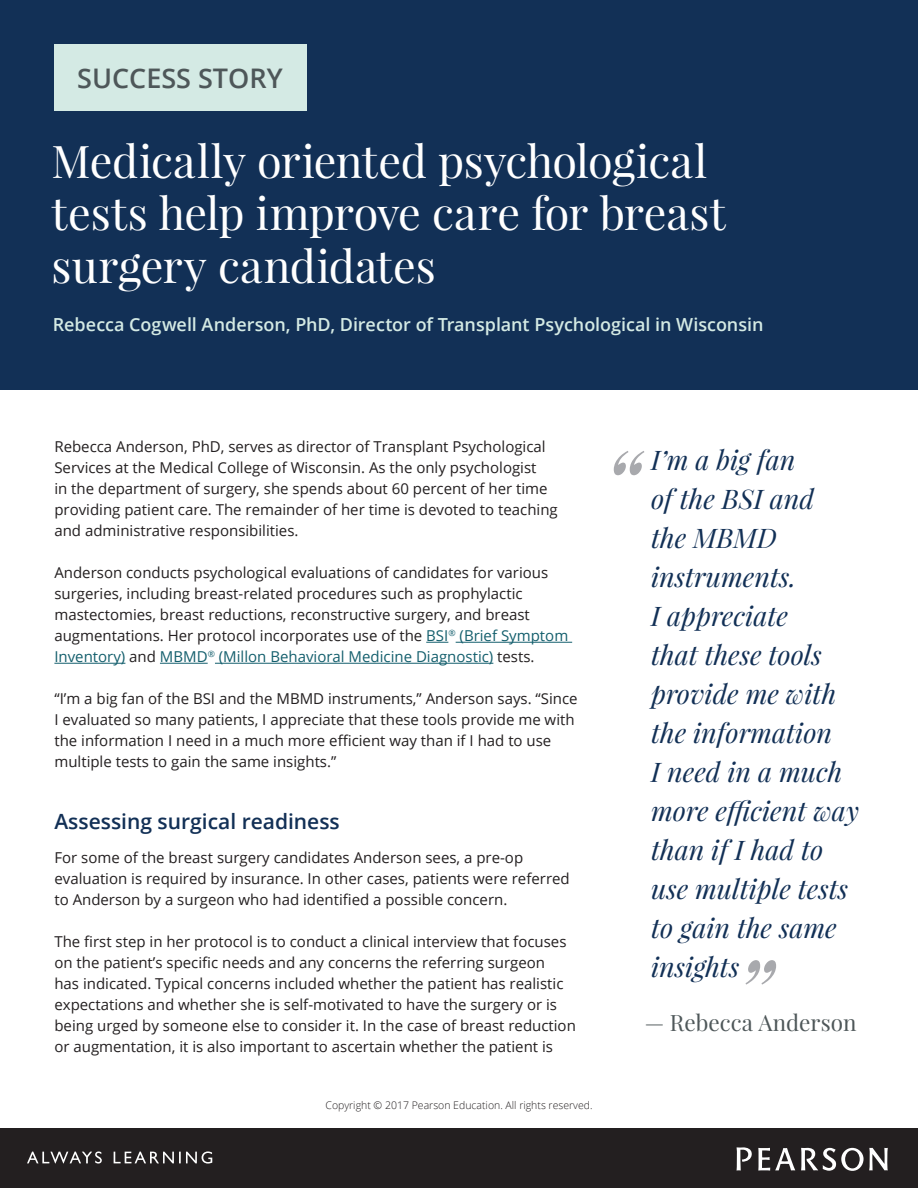
<style>
.page{position:relative;width:918px;height:1188px;background:#fff}
.page>*{position:absolute;margin:0;border:0;box-sizing:border-box;transform-origin:0 0}
.Headline_1{font:45px/52.5px "Playfair Display";letter-spacing:-.005em;color:#fff}
.Quote_Text{font:italic 27px/39px "Playfair Display";color:#123056}
.Success_Stories_Trea{font:600 27px "Open Sans";color:#4e5759}
.Quote_Credit{font:22.5px "Playfair Display";color:#4e5759}
.Sub_Headline{font:600 21px "Open Sans";color:#123056}
.subheader_3{font:600 18px "Open Sans";letter-spacing:-.005em;color:#d4eae4}
.Body_Text{font:15px/21px "Open Sans";color:#231f20}
.t1{font:300 10.5px "Open Sans";color:#231f20}
.s1{color:#145f6d}
</style>
<div class="page">
<div style="left:0;top:0;width:918px;height:390px;background:#123056"></div>
<div style="left:0;top:1128px;width:918px;height:60px;background:#231f20"></div>
<svg style="left:801px;top:1148px;width:87px;height:23px"></svg>
<svg style="left:758px;top:1148px;width:37px;height:23px"></svg>
<svg style="left:737px;top:1147px;width:15px;height:24px"></svg>
<svg style="left:27px;top:1151px;width:185px;height:13px"></svg>
<svg style="left:426px;top:642px;width:22px;height:1px"></svg>
<hr style="left:456px;top:642px;width:116px;height:1px;background:#145f6d">
<hr style="left:54px;top:663px;width:71px;height:1px;background:#145f6d">
<hr style="left:160px;top:663px;width:48px;height:1px;background:#145f6d">
<hr style="left:215px;top:663px;width:278px;height:1px;background:#145f6d">
<div style="left:54px;top:44px;width:253px;height:67px;background:#d4eae4"></div>
<svg style="left:614px;top:451px;width:30px;height:24px"></svg>
<svg style="left:746px;top:960px;width:30px;height:25px"></svg>
<p class="Success_Stories_Trea" style="left:77px;top:60px;width:207px">SUCCESS STORY</p>
<p class="Headline_1" style="left:52px;top:134px;width:676px">Medically oriented psychological tests help improve care for breast surgery candidates</p>
<p class="subheader_3" style="left:53px;top:312px;width:712px">Rebecca Cogwell Anderson, PhD, Director of Transplant Psychological in Wisconsin</p>
<p class="Body_Text" style="left:54px;top:436px;width:505px">Rebecca Anderson, PhD, serves as director of Transplant Psychological Services at the Medical College of Wisconsin. As the only psychologist<br>in the department of surgery, she spends about 60 percent of her time providing patient care. The remainder of her time is devoted to teaching and administrative responsibilities.</p>
<p class="Body_Text" style="left:54px;top:562px;width:515px">Anderson conducts psychological evaluations of candidates for various surgeries, including breast-related procedures such as prophylactic mastectomies, breast reductions, reconstructive surgery, and breast augmentations. Her protocol incorporates use of the <span class="s1">BSI</span><sup>®</sup> <span class="s1">(Brief Symptom Inventory)</span> and <span class="s1">MBMD</span><sup>®</sup> <span class="s1">(Millon Behavioral Medicine Diagnostic)</span> tests.</p>
<p class="Body_Text" style="left:54px;top:688px;width:525px">“I’m a big fan of the BSI and the MBMD instruments,” Anderson says. “Since I evaluated so many patients, I appreciate that these tools provide me with the information I need in a much more efficient way than if I had to use multiple tests to gain the same insights.”</p>
<p class="Sub_Headline" style="left:54px;top:807px;width:287px">Assessing surgical readiness</p>
<p class="Body_Text" style="left:54px;top:847px;width:517px">For some of the breast surgery candidates Anderson sees, a pre-op evaluation is required by insurance. In other cases, patients were referred to Anderson by a surgeon who had identified a possible concern.</p>
<p class="Body_Text" style="left:54px;top:931px;width:523px">The first step in her protocol is to conduct a clinical interview that focuses on the patient’s specific needs and any concerns the referring surgeon<br>has indicated. Typical concerns included whether the patient has realistic expectations and whether she is self-motivated to have the surgery or is being urged by someone else to consider it. In the case of breast reduction or augmentation, it is also important to ascertain whether the patient is</p>
<p class="t1" style="left:325px;top:1098px;width:269px">Copyright © 2017 Pearson Education. All rights reserved.</p>
<p class="Quote_Text" style="left:651px;top:440px;width:209px">I’m a big fan<br>of the BSI and<br>the MBMD instruments.<br>I appreciate<br>that these tools provide me with the information<br>I need in a much more efficient way than if I had to use multiple tests to gain the same insights</p>
<p class="Quote_Credit" style="left:645px;top:1009px;width:213px">— Rebecca Anderson</p>
</div>
